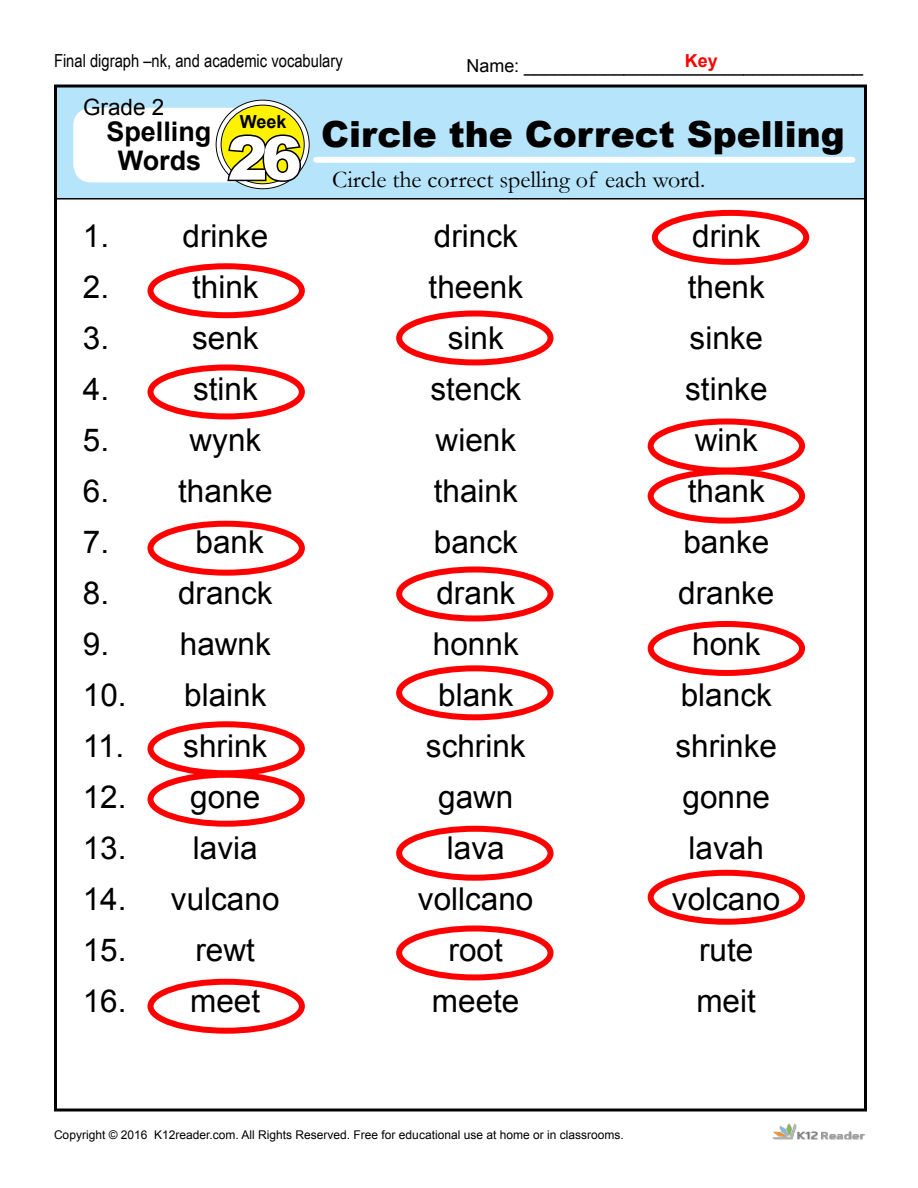
<style>
.page{position:relative;width:918px;height:1188px;background:#fff}
.page>*{position:absolute;margin:0;border:0;box-sizing:border-box;transform-origin:0 0}
.t1{font:900 60px "Arial";color:#fff}
.t2{font:900 36px "Arial";color:#000}
.t3{font:31.5px "Arial";color:#000}
.t4{font:700 27px/28.3px "Arial";color:#000;text-align:center}
.t5{font:24px "Garamond";color:#000}
.t6{font:22.5px "Arial";color:#000}
.t7{font:18px "Arial";color:#000}
.t8{font:18px "Arial Narrow";color:#000}
.t9{font:700 18px "Arial";color:#000}
.t10{font:700 18px "Arial";color:#f00}
.t11{font:12px "Arial";color:#000}
</style>
<div class="page">
<div style="left:55px;top:86px;width:810px;height:113px;background:#b6e4fa"></div>
<div style="left:54px;top:85px;width:812px;height:115px;border:2px solid #000"></div>
<div style="left:73px;top:108px;width:178px;height:74px;background:#fff;border-radius:18px"></div>
<div style="left:219px;top:103px;width:88px;height:83px;background:#fff200;border-radius:50%"></div>
<div style="left:216px;top:100px;width:94px;height:89px;border:6px solid #fff;border-radius:50%"></div>
<div style="left:316px;top:157px;width:536px;height:6px;background:#fff"></div>
<svg style="left:226px;top:132px;width:77px;height:52px"></svg>
<img style="left:772px;top:1123px;width:93px;height:17px">
<div style="left:652px;top:210px;width:157px;height:55px;border:6px solid #f00;border-radius:50%"></div>
<div style="left:148px;top:263px;width:157px;height:55px;border:6px solid #f00;border-radius:50%"></div>
<div style="left:396px;top:310px;width:158px;height:55px;border:6px solid #f00;border-radius:50%"></div>
<div style="left:148px;top:364px;width:157px;height:55px;border:6px solid #f00;border-radius:50%"></div>
<div style="left:648px;top:418px;width:157px;height:55px;border:6px solid #f00;border-radius:50%"></div>
<div style="left:648px;top:469px;width:157px;height:55px;border:6px solid #f00;border-radius:50%"></div>
<div style="left:148px;top:521px;width:157px;height:55px;border:6px solid #f00;border-radius:50%"></div>
<div style="left:396px;top:567px;width:158px;height:54px;border:6px solid #f00;border-radius:50%"></div>
<div style="left:648px;top:621px;width:157px;height:55px;border:6px solid #f00;border-radius:50%"></div>
<div style="left:396px;top:665px;width:158px;height:55px;border:6px solid #f00;border-radius:50%"></div>
<div style="left:148px;top:721px;width:157px;height:55px;border:6px solid #f00;border-radius:50%"></div>
<div style="left:148px;top:772px;width:157px;height:55px;border:6px solid #f00;border-radius:50%"></div>
<div style="left:396px;top:826px;width:158px;height:55px;border:6px solid #f00;border-radius:50%"></div>
<div style="left:648px;top:870px;width:157px;height:55px;border:6px solid #f00;border-radius:50%"></div>
<div style="left:396px;top:926px;width:158px;height:54px;border:6px solid #f00;border-radius:50%"></div>
<div style="left:148px;top:979px;width:157px;height:55px;border:6px solid #f00;border-radius:50%"></div>
<p class="t8" style="left:54px;top:48px;width:290px">Final digraph –nk, and academic vocabulary</p>
<p class="t10" style="left:685px;top:49px;width:34px">Key</p>
<p class="t7" style="left:466px;top:53px;width:398px">Name: __________________________________</p>
<p class="t6" style="left:83px;top:92px;width:83px">Grade 2</p>
<p class="t4" style="left:106px;top:119px;width:107px">Spelling<br>Words</p>
<p class="t2" style="left:321px;top:108px;width:525px">Circle the Correct Spelling</p>
<p class="t5" style="left:332px;top:163px;width:375px">Circle the correct spelling of each word.</p>
<p class="t9" style="left:240px;top:110px;width:48px">Week</p>
<h1 class="t1" style="left:228px;top:115px;width:76px">26</h1>
<p class="t3" style="left:83px;top:216px;width:187px">1. drinke</p>
<p class="t3" style="left:434px;top:216px;width:86px">drinck</p>
<p class="t3" style="left:692px;top:216px;width:70px">drink</p>
<p class="t3" style="left:83px;top:267px;width:28px">2.</p>
<p class="t3" style="left:192px;top:267px;width:68px">think</p>
<p class="t3" style="left:429px;top:267px;width:96px">theenk</p>
<p class="t3" style="left:688px;top:267px;width:79px">thenk</p>
<p class="t3" style="left:83px;top:318px;width:28px">3.</p>
<p class="t3" style="left:192px;top:318px;width:68px">senk</p>
<p class="t3" style="left:448px;top:318px;width:58px">sink</p>
<p class="t3" style="left:690px;top:318px;width:75px">sinke</p>
<p class="t3" style="left:83px;top:369px;width:28px">4.</p>
<p class="t3" style="left:193px;top:369px;width:66px">stink</p>
<p class="t3" style="left:430px;top:369px;width:93px">stenck</p>
<p class="t3" style="left:685px;top:369px;width:84px">stinke</p>
<p class="t3" style="left:83px;top:420px;width:28px">5.</p>
<p class="t3" style="left:190px;top:420px;width:73px">wynk</p>
<p class="t3" style="left:436px;top:420px;width:82px">wienk</p>
<p class="t3" style="left:695px;top:420px;width:64px">wink</p>
<p class="t3" style="left:83px;top:471px;width:191px">6. thanke</p>
<p class="t3" style="left:434px;top:471px;width:86px">thaink</p>
<p class="t3" style="left:688px;top:471px;width:79px">thank</p>
<p class="t3" style="left:83px;top:522px;width:28px">7.</p>
<p class="t3" style="left:196px;top:522px;width:70px">bank</p>
<p class="t3" style="left:434px;top:522px;width:86px">banck</p>
<p class="t3" style="left:683px;top:522px;width:87px">banke</p>
<p class="t3" style="left:83px;top:573px;width:191px">8. dranck</p>
<p class="t3" style="left:436px;top:573px;width:80px">drank</p>
<p class="t3" style="left:678px;top:573px;width:98px">dranke</p>
<p class="t3" style="left:83px;top:624px;width:190px">9. hawnk</p>
<p class="t3" style="left:433px;top:624px;width:87px">honnk</p>
<p class="t3" style="left:692px;top:624px;width:70px">honk</p>
<p class="t3" style="left:83px;top:675px;width:185px">10. blaink</p>
<p class="t3" style="left:438px;top:675px;width:77px">blank</p>
<p class="t3" style="left:681px;top:675px;width:93px">blanck</p>
<p class="t3" style="left:83px;top:726px;width:186px">11. shrink</p>
<p class="t3" style="left:426px;top:726px;width:101px">schrink</p>
<p class="t3" style="left:676px;top:726px;width:103px">shrinke</p>
<p class="t3" style="left:83px;top:777px;width:179px">12. gone</p>
<p class="t3" style="left:438px;top:777px;width:77px">gawn</p>
<p class="t3" style="left:682px;top:777px;width:89px">gonne</p>
<p class="t3" style="left:83px;top:828px;width:176px">13. lavia</p>
<p class="t3" style="left:447px;top:828px;width:59px">lava</p>
<p class="t3" style="left:689px;top:828px;width:77px">lavah</p>
<p class="t3" style="left:83px;top:879px;width:198px">14. vulcano</p>
<p class="t3" style="left:418px;top:879px;width:117px">vollcano</p>
<p class="t3" style="left:672px;top:879px;width:110px">volcano</p>
<p class="t3" style="left:83px;top:930px;width:174px">15. rewt</p>
<p class="t3" style="left:449px;top:930px;width:56px">root</p>
<p class="t3" style="left:699px;top:930px;width:56px">rute</p>
<p class="t3" style="left:83px;top:981px;width:179px">16. meet</p>
<p class="t3" style="left:432px;top:981px;width:89px">meete</p>
<p class="t3" style="left:696px;top:981px;width:61px">meit</p>
<p class="t11" style="left:54px;top:1127px;width:571px">Copyright © 2016 K12reader.com. All Rights Reserved. Free for educational use at home or in classrooms.</p>
</div>
